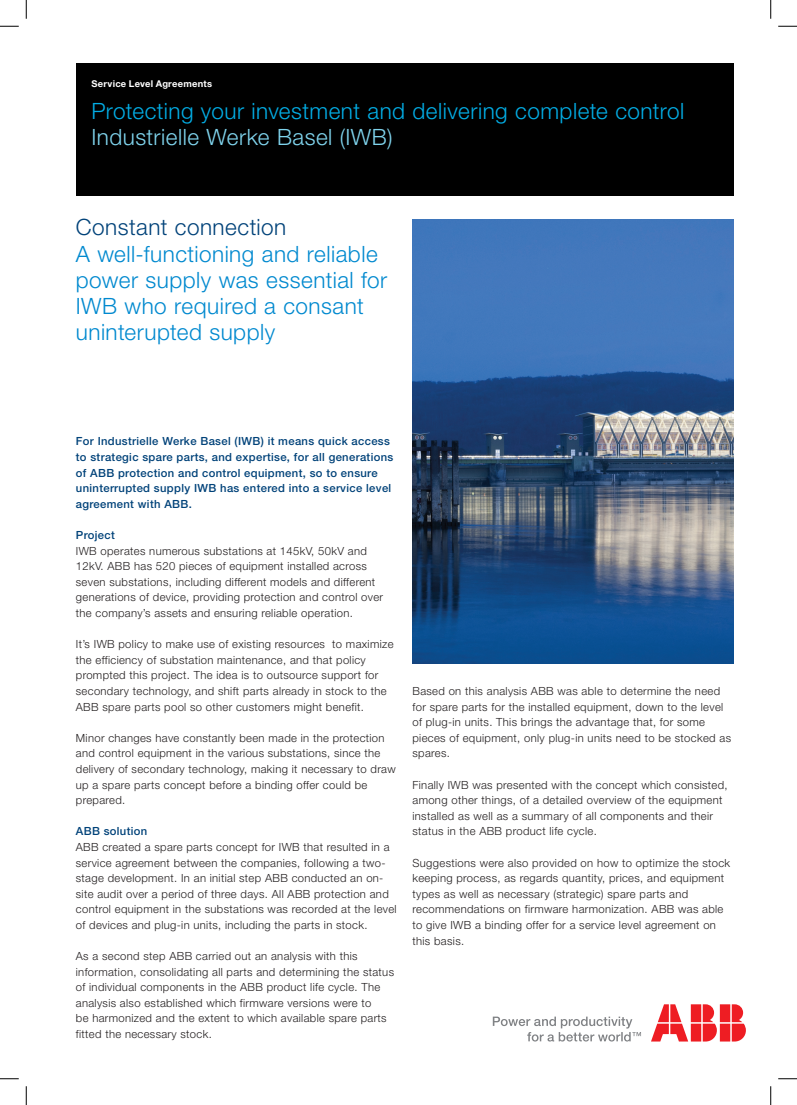
<style>
.page{position:relative;width:797px;height:1105px;background:#fff}
.page>*{position:absolute;margin:0;border:0;box-sizing:border-box;transform-origin:0 0}
.t1{font:300 22.5px/26.2px "Helvetica Neue LT Pro";letter-spacing:.02em;color:#0089cf}
.t2{font:300 22.5px "Helvetica Neue LT Pro";letter-spacing:.02em;color:#03ade5}
.t3{font:300 22.5px "Helvetica Neue LT Pro";letter-spacing:.02em;color:#7fd3ec}
.t4{font:300 22.5px "Helvetica Neue LT Pro";letter-spacing:.02em;color:#004279}
.t5{font:300 11.25px/15.6px "Helvetica Neue LT Pro";letter-spacing:.03em;color:#231f20}
.t6{font:500 11.25px/15.6px "Helvetica Neue LT Pro";letter-spacing:.03em;color:#004279}
.t7{font:700 9.38px "Helvetica Neue LT Pro";letter-spacing:.025em;color:#fff}
</style>
<div class="page">
<svg style="left:493px;top:1016px;width:148px;height:25px"></svg>
<svg style="left:651px;top:1004px;width:95px;height:37px"></svg>
<div style="left:76px;top:63px;width:657px;height:133px;background:#000"></div>
<img style="left:412px;top:219px;width:321px;height:445px">
<svg style="left:0;top:25px;width:19px;height:2px"></svg>
<svg style="left:778px;top:25px;width:19px;height:2px"></svg>
<svg style="left:0;top:1078px;width:19px;height:1px"></svg>
<svg style="left:778px;top:1078px;width:19px;height:1px"></svg>
<svg style="left:25px;top:0;width:2px;height:19px"></svg>
<svg style="left:25px;top:1086px;width:2px;height:19px"></svg>
<svg style="left:770px;top:0;width:1px;height:19px"></svg>
<svg style="left:770px;top:1086px;width:1px;height:19px"></svg>
<p class="t7" style="left:91px;top:78px;width:122px">Service Level Agreements</p>
<h1 class="t2" style="left:91px;top:97px;width:594px">Protecting your investment and delivering complete control</h1>
<h1 class="t3" style="left:91px;top:123px;width:302px">Industrielle Werke Basel (IWB)</h1>
<h1 class="t4" style="left:76px;top:214px;width:212px">Constant connection</h1>
<h1 class="t1" style="left:76px;top:240px;width:313px">A well-functioning and reliable power supply was essential for<br>IWB who required a consant uninterupted supply</h1>
<p class="t6" style="left:76px;top:433px;width:319px">For Industrielle Werke Basel (IWB) it means quick access to strategic spare parts, and expertise, for all generations of ABB protection and control equipment, so to ensure uninterrupted supply IWB has entered into a service level agreement with ABB.</p>
<p class="t6" style="left:76px;top:527px;width:40px">Project</p>
<p class="t5" style="left:76px;top:543px;width:309px">IWB operates numerous substations at 145kV, 50kV and 12kV. ABB has 520 pieces of equipment installed across seven substations, including different models and different generations of device, providing protection and control over the company’s assets and ensuring reliable operation.</p>
<p class="t5" style="left:76px;top:636px;width:319px">It’s IWB policy to make use of existing resources to maximize the efficiency of substation maintenance, and that policy prompted this project. The idea is to outsource support for secondary technology, and shift parts already in stock to the ABB spare parts pool so other customers might benefit.</p>
<p class="t5" style="left:76px;top:730px;width:321px">Minor changes have constantly been made in the protection and control equipment in the various substations, since the delivery of secondary technology, making it necessary to draw up a spare parts concept before a binding offer could be prepared.</p>
<p class="t6" style="left:76px;top:823px;width:73px">ABB solution</p>
<p class="t5" style="left:76px;top:839px;width:322px">ABB created a spare parts concept for IWB that resulted in a service agreement between the companies, following a two&shy;stage development. In an initial step ABB conducted an on&shy;site audit over a period of three days. All ABB protection and control equipment in the substations was recorded at the level of devices and plug-in units, including the parts in stock.</p>
<p class="t5" style="left:76px;top:948px;width:320px">As a second step ABB carried out an analysis with this information, consolidating all parts and determining the status of individual components in the ABB product life cycle. The analysis also established which firmware versions were to<br>be harmonized and the extent to which available spare parts fitted the necessary stock.</p>
<p class="t5" style="left:412px;top:683px;width:320px">Based on this analysis ABB was able to determine the need for spare parts for the installed equipment, down to the level of plug-in units. This brings the advantage that, for some pieces of equipment, only plug-in units need to be stocked as spares.</p>
<p class="t5" style="left:412px;top:776px;width:317px">Finally IWB was presented with the concept which consisted, among other things, of a detailed overview of the equipment installed as well as a summary of all components and their status in the ABB product life cycle.</p>
<p class="t5" style="left:412px;top:854px;width:319px">Suggestions were also provided on how to optimize the stock keeping process, as regards quantity, prices, and equipment types as well as necessary (strategic) spare parts and recommendations on firmware harmonization. ABB was able to give IWB a binding offer for a service level agreement on this basis.</p>
</div>
